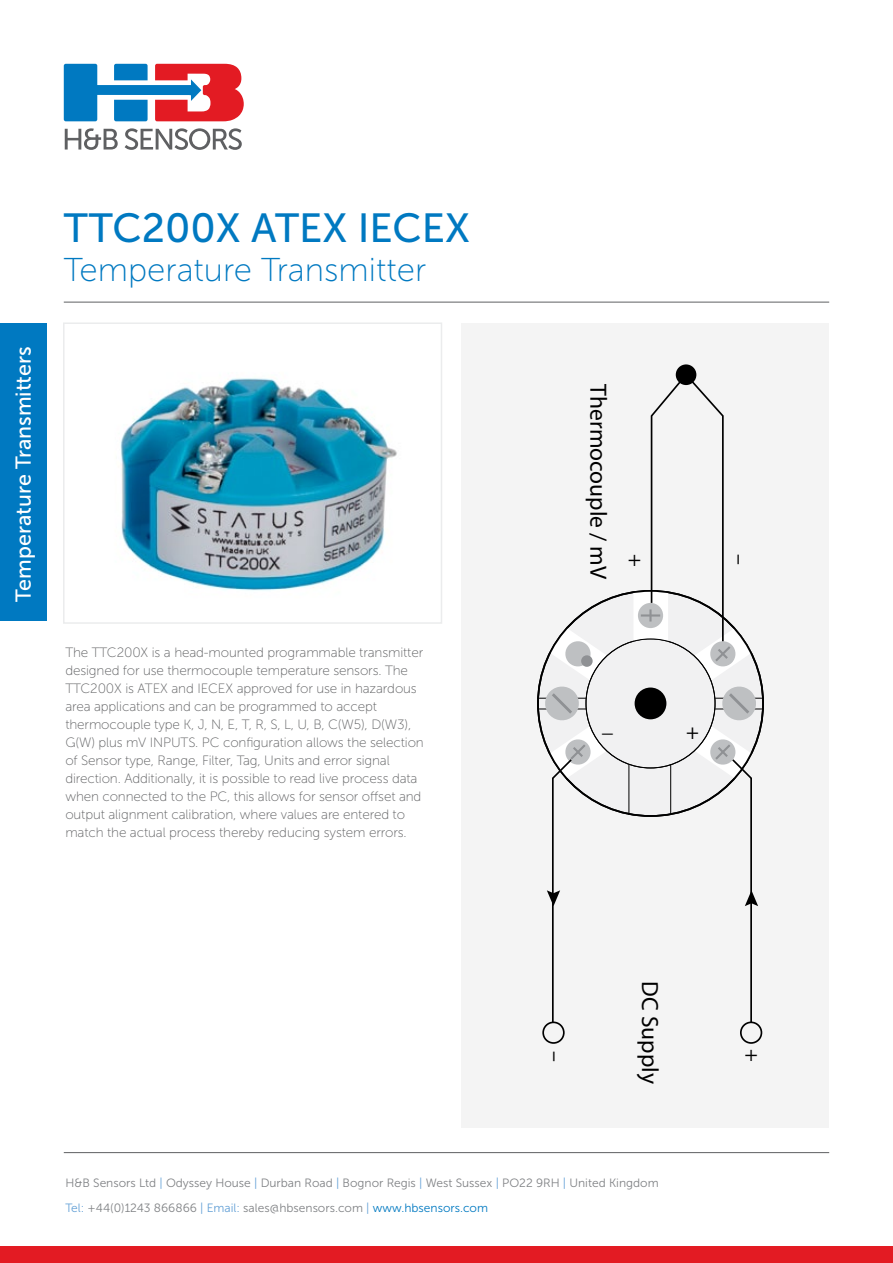
<style>
.page{position:relative;width:893px;height:1263px;background:#fff}
.page>*{position:absolute;margin:0;border:0;box-sizing:border-box;transform-origin:0 0}
.t1{font:40.65px "Museo Sans 500";color:#0079c1}
.t2{font:33px "Museo Sans 100";color:#0079c1}
.t3{font:23.55px "Myriad Pro";color:#000}
.t4{font:21.6px "Myriad Pro";color:#000}
.t5{font:21.45px "Museo Sans 500";color:#fff}
.t6{font:13.5px/18px "Museo Sans 100";letter-spacing:-.01em;color:#5f6062}
.t7{font:12px/25px "Museo Sans 300";color:#808285}
.s1{color:#63a0d6}
.s2{color:#0079c1}
</style>
<div class="page">
<div style="left:63px;top:322px;width:379px;height:302px;border:2px solid #ebeced"></div>
<svg style="left:65px;top:128px;width:53px;height:22px"></svg>
<svg style="left:125px;top:128px;width:117px;height:22px"></svg>
<svg style="left:64px;top:64px;width:180px;height:57px"></svg>
<div style="left:0;top:1247px;width:893px;height:16px;background:#e31b23"></div>
<div style="left:0;top:323px;width:47px;height:298px;background:#0079c1"></div>
<hr style="left:64px;top:302px;width:765px;height:1px;background:#5f6062">
<hr style="left:64px;top:1152px;width:765px;height:1px;background:#5f6062">
<div style="left:461px;top:323px;width:368px;height:805px;background:#f4f4f4"></div>
<div style="left:740px;top:1021px;width:22px;height:23px;border:2px solid #000;border-radius:50%"></div>
<div style="left:676px;top:364px;width:20px;height:21px;background:#000;border-radius:50%"></div>
<div style="left:542px;top:1021px;width:23px;height:23px;border:2px solid #000;border-radius:50%"></div>
<hr style="left:628px;top:765px;width:1px;height:50px;background:#000">
<hr style="left:715px;top:698px;width:48px;height:1px;background:#000">
<hr style="left:715px;top:708px;width:48px;height:1px;background:#000">
<hr style="left:538px;top:698px;width:48px;height:1px;background:#000">
<hr style="left:538px;top:708px;width:48px;height:1px;background:#000">
<svg style="left:543px;top:628px;width:64px;height:396px"></svg>
<svg style="left:633px;top:372px;width:125px;height:652px"></svg>
<img style="left:120px;top:378px;width:277px;height:213px">
<h3 class="t5" style="left:12px;top:601px;width:257px;rotate:-90deg">Temperature Transmitters</h3>
<h1 class="t1" style="left:64px;top:206px;width:408px">TTC200X ATEX IECEX</h1>
<h2 class="t2" style="left:64px;top:252px;width:364px">Temperature Transmitter</h2>
<p class="t6" style="left:65px;top:643px;width:360px">The TTC200X is a head-mounted programmable transmitter designed for use thermocouple temperature sensors. The TTC200X is ATEX and IECEX approved for use in hazardous area applications and can be programmed to accept thermocouple type K, J, N, E, T, R, S, L, U, B, C(W5), D(W3), G(W) plus mV INPUTS. PC configuration allows the selection of Sensor type, Range, Filter, Tag, Units and error signal direction. Additionally, it is possible to read live process data when connected to the PC, this allows for sensor offset and output alignment calibration, where values are entered to match the actual process thereby reducing system errors.</p>
<h3 class="t3" style="left:613px;top:384px;width:196px;rotate:90deg">Thermocouple / mV</h3>
<h3 class="t4" style="left:649px;top:554px;width:14px;rotate:90deg">+</h3>
<h3 class="t4" style="left:753px;top:554px;width:12px;rotate:90deg">–</h3>
<h3 class="t4" style="left:602px;top:711px;width:12px">_</h3>
<h3 class="t4" style="left:686px;top:719px;width:14px">+</h3>
<h3 class="t4" style="left:569px;top:1051px;width:12px;rotate:90deg">–</h3>
<h3 class="t3" style="left:664px;top:981px;width:104px;rotate:90deg">DC Supply</h3>
<p class="t7" style="left:65px;top:1170px;width:595px">H&amp;B Sensors Ltd <span class="s1">|</span> Odyssey House <span class="s1">|</span> Durban Road <span class="s1">|</span> Bognor Regis <span class="s1">|</span> West Sussex <span class="s1">|</span> PO22 9RH <span class="s1">|</span> United Kingdom<br><span class="s1">Tel:</span> +44(0)1243 866866 <span class="s1">| Email:</span> sales@hbsensors.com <span class="s1">|</span> <span class="s2">www.hbsensors.com</span></p>
<h3 class="t4" style="left:766px;top:1049px;width:14px;rotate:90deg">+</h3>
</div>
